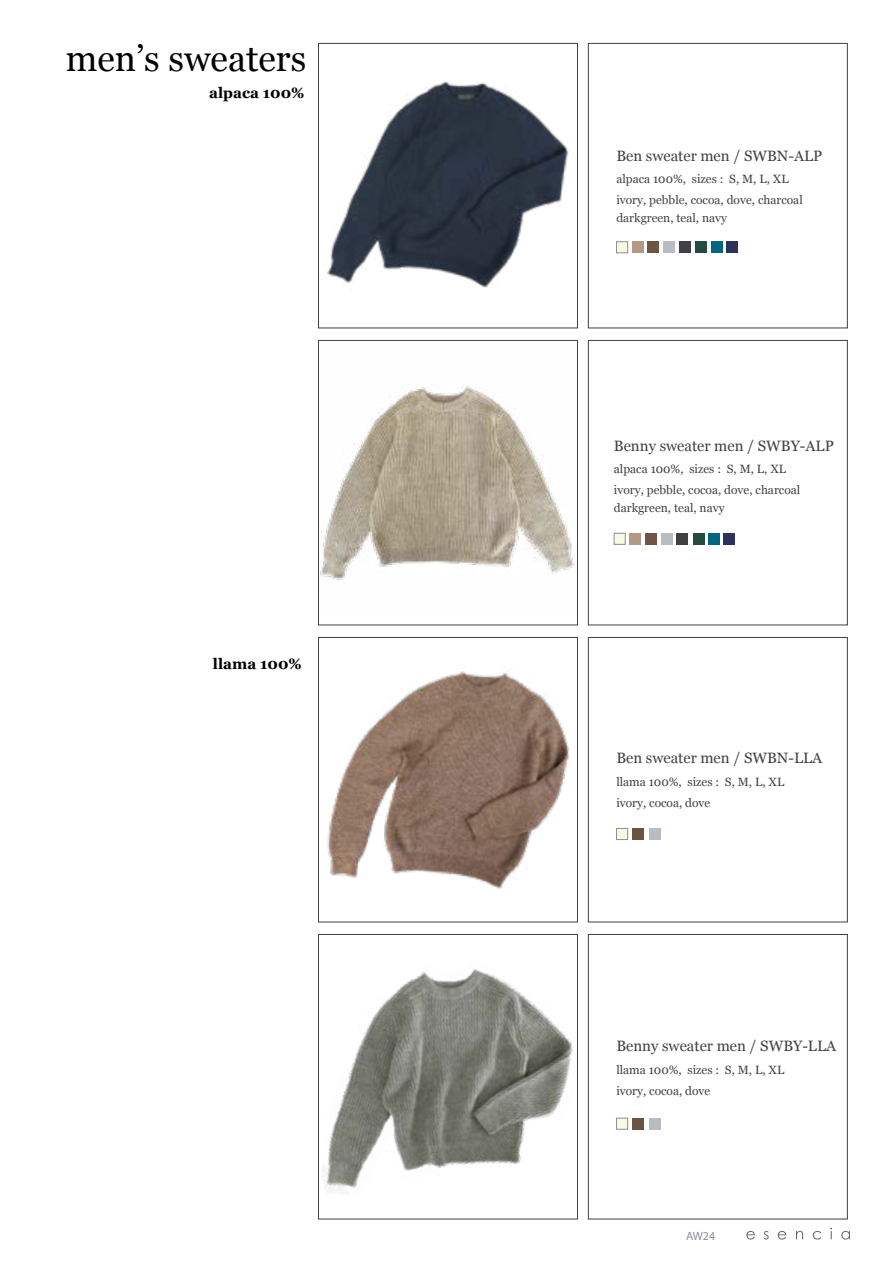
<style>
.page{position:relative;width:893px;height:1263px;background:#fff}
.page>*{position:absolute;margin:0;border:0;box-sizing:border-box;transform-origin:0 0}
.t1{font:36px "Georgia";color:#000}
.t2{font:15px "Georgia";color:#414042}
.t3{font:700 15px "Georgia";color:#000}
.t4{font:12px/21px "Georgia";color:#414042}
.t5{font:12px "Myriad Pro";color:#898e94}
</style>
<div class="page">
<svg style="left:746px;top:1228px;width:104px;height:11px"></svg>
<img style="left:320px;top:385px;width:255px;height:196px">
<div style="left:318px;top:340px;width:260px;height:285px;border:1px solid #414042"></div>
<img style="left:327px;top:671px;width:242px;height:218px">
<div style="left:318px;top:637px;width:260px;height:285px;border:1px solid #414042"></div>
<img style="left:322px;top:969px;width:251px;height:225px">
<div style="left:318px;top:934px;width:260px;height:285px;border:1px solid #414042"></div>
<div style="left:588px;top:340px;width:259px;height:285px;border:1px solid #414042"></div>
<div style="left:588px;top:637px;width:259px;height:285px;border:1px solid #414042"></div>
<div style="left:588px;top:934px;width:259px;height:285px;border:1px solid #414042"></div>
<img style="left:327px;top:81px;width:242px;height:207px">
<div style="left:318px;top:43px;width:260px;height:285px;border:1px solid #414042"></div>
<div style="left:588px;top:43px;width:259px;height:285px;border:1px solid #414042"></div>
<div style="left:633px;top:828px;width:11px;height:12px;background:#6c5240"></div>
<div style="left:616px;top:828px;width:12px;height:12px;background:#f9fae2;border:1px solid #898e94"></div>
<div style="left:649px;top:828px;width:11px;height:12px;background:#b8bdc4"></div>
<div style="left:633px;top:1118px;width:11px;height:11px;background:#6c5240"></div>
<div style="left:616px;top:1118px;width:12px;height:11px;background:#f9fae2;border:1px solid #898e94"></div>
<div style="left:649px;top:1118px;width:11px;height:11px;background:#b8bdc4"></div>
<div style="left:632px;top:242px;width:11px;height:11px;background:#b39983"></div>
<div style="left:616px;top:242px;width:12px;height:11px;background:#f9fae2;border:1px solid #898e94"></div>
<div style="left:648px;top:242px;width:11px;height:11px;background:#6e5442"></div>
<div style="left:679px;top:242px;width:12px;height:11px;background:#414042"></div>
<div style="left:663px;top:242px;width:12px;height:11px;background:#b8bdc4"></div>
<div style="left:711px;top:242px;width:11px;height:11px;background:#006483"></div>
<div style="left:726px;top:242px;width:12px;height:11px;background:#2c325a"></div>
<div style="left:695px;top:242px;width:12px;height:11px;background:#254a42"></div>
<div style="left:630px;top:533px;width:11px;height:11px;background:#b39983"></div>
<div style="left:614px;top:533px;width:11px;height:11px;background:#f9fae2;border:1px solid #898e94"></div>
<div style="left:645px;top:533px;width:12px;height:11px;background:#6e5442"></div>
<div style="left:677px;top:533px;width:11px;height:11px;background:#414042"></div>
<div style="left:661px;top:533px;width:11px;height:11px;background:#b8bdc4"></div>
<div style="left:708px;top:533px;width:12px;height:11px;background:#006483"></div>
<div style="left:724px;top:533px;width:11px;height:11px;background:#2c325a"></div>
<div style="left:693px;top:533px;width:11px;height:11px;background:#254a42"></div>
<h1 class="t1" style="left:66px;top:32px;width:242px">men’s sweaters</h1>
<p class="t3" style="left:209px;top:81px;width:97px">alpaca 100%</p>
<p class="t3" style="left:213px;top:652px;width:90px">llama 100%</p>
<p class="t2" style="left:616px;top:144px;width:207px">Ben sweater men / SWBN-ALP</p>
<p class="t4" style="left:616px;top:168px;width:188px">alpaca 100%, sizes : S, M, L, XL ivory, pebble, cocoa, dove, charcoal</p>
<p class="t4" style="left:616px;top:207px;width:112px">darkgreen, teal, navy</p>
<p class="t2" style="left:614px;top:435px;width:221px">Benny sweater men / SWBY-ALP</p>
<p class="t4" style="left:614px;top:458px;width:188px">alpaca 100%, sizes : S, M, L, XL ivory, pebble, cocoa, dove, charcoal</p>
<p class="t4" style="left:614px;top:497px;width:112px">darkgreen, teal, navy</p>
<p class="t2" style="left:616px;top:747px;width:207px">Ben sweater men / SWBN-LLA</p>
<p class="t4" style="left:616px;top:771px;width:169px">llama 100%, sizes : S, M, L, XL ivory, cocoa, dove</p>
<p class="t2" style="left:616px;top:1035px;width:221px">Benny sweater men / SWBY-LLA</p>
<p class="t4" style="left:616px;top:1059px;width:169px">llama 100%, sizes : S, M, L, XL ivory, cocoa, dove</p>
<p class="t5" style="left:686px;top:1228px;width:31px">AW24</p>
</div>
